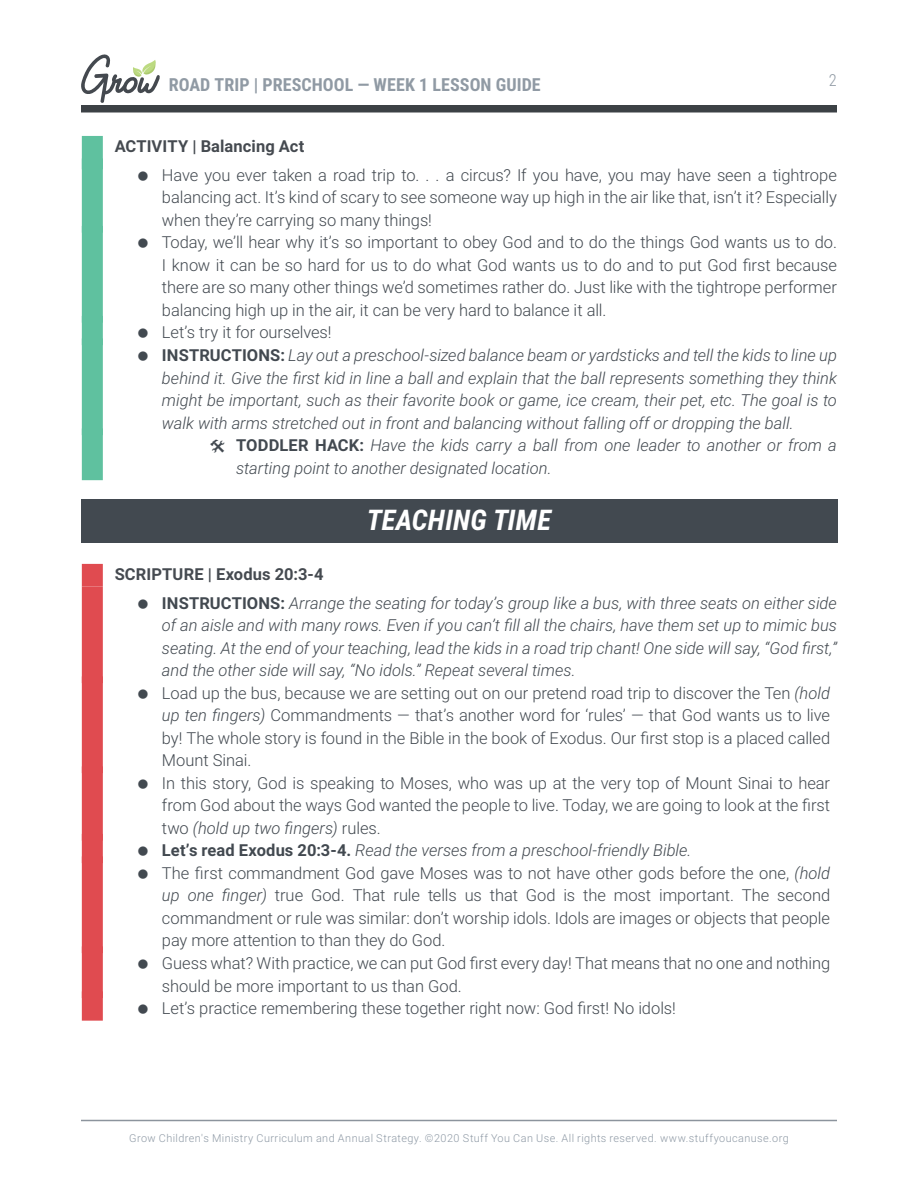
<style>
.page{position:relative;width:918px;height:1188px;background:#fff}
.page>*{position:absolute;margin:0;border:0;box-sizing:border-box;transform-origin:0 0}
.t1{font:italic 700 28.5px "Roboto Condensed";letter-spacing:.01em;color:#fff}
.t2{font:700 18px "Roboto Condensed";letter-spacing:.005em;color:#909aa4}
.t3{font:300 16.5px/22.5px "Roboto";letter-spacing:-.005em;color:#424950}
.t4{font:italic 300 16.5px/29.2px "Roboto";color:#424950}
.t5{font:700 16.5px "Roboto";letter-spacing:.005em;color:#454a50}
.t6{font:300 16.5px "Roboto Condensed";color:#909aa4}
.t7{font:300 10.8px "Roboto";letter-spacing:.04em;color:#8e99a5}
.s1{font-weight:700;font-style:normal}
.s2{font-weight:700;font-style:normal;color:#454a50}
.s3{font-style:italic}
.s4{font-weight:700}
</style>
<div class="page">
<div style="left:81px;top:105px;width:756px;height:7px;background:#3c4145"></div>
<svg style="left:81px;top:54px;width:79px;height:49px"></svg>
<hr style="left:81px;top:1120px;width:756px;height:1px;background:#8c949d">
<div style="left:82px;top:136px;width:21px;height:33px;background:#5fc19f"></div>
<div style="left:82px;top:158px;width:21px;height:75px;background:#5fc19f"></div>
<div style="left:82px;top:226px;width:21px;height:97px;background:#5fc19f"></div>
<div style="left:82px;top:316px;width:21px;height:29px;background:#5fc19f"></div>
<div style="left:82px;top:338px;width:21px;height:97px;background:#5fc19f"></div>
<div style="left:82px;top:428px;width:21px;height:52px;background:#5fc19f"></div>
<div style="left:81px;top:499px;width:756px;height:44px;background:#424950"></div>
<div style="left:82px;top:564px;width:21px;height:22px;background:#e04b50"></div>
<div style="left:82px;top:586px;width:21px;height:97px;background:#e04b50"></div>
<div style="left:82px;top:676px;width:21px;height:97px;background:#e04b50"></div>
<div style="left:82px;top:766px;width:21px;height:75px;background:#e04b50"></div>
<div style="left:82px;top:834px;width:21px;height:29px;background:#e04b50"></div>
<div style="left:82px;top:856px;width:21px;height:97px;background:#e04b50"></div>
<div style="left:82px;top:946px;width:21px;height:52px;background:#e04b50"></div>
<div style="left:82px;top:991px;width:21px;height:30px;background:#e04b50"></div>
<p class="t2" style="left:169px;top:78px;width:374px">ROAD TRIP | PRESCHOOL — WEEK 1 LESSON GUIDE</p>
<p class="t6" style="left:829px;top:70px;width:10px">2</p>
<p class="t5" style="left:115px;top:139px;width:191px">ACTIVITY | Balancing Act</p>
<p class="t3" style="left:162px;top:165px;width:676px">Have you ever taken a road trip to. . . a circus? If you have, you may have seen a tightrope</p>
<p class="t3" style="left:162px;top:188px;width:677px">balancing act. It’s kind of scary to see someone way up high in the air like that, isn’t it? Especially</p>
<p class="t3" style="left:162px;top:210px;width:272px">when they’re carrying so many things!</p>
<p class="t3" style="left:162px;top:233px;width:677px">Today, we’ll hear why it’s so important to obey God and to do the things God wants us to do.</p>
<p class="t3" style="left:162px;top:253px;width:677px">I know it can be so hard for us to do what God wants us to do and to put God first because</p>
<p class="t3" style="left:162px;top:278px;width:676px">there are so many other things we’d sometimes rather do. Just like with the tightrope performer</p>
<p class="t3" style="left:162px;top:300px;width:446px">balancing high up in the air, it can be very hard to balance it all.</p>
<p class="t3" style="left:162px;top:323px;width:171px">Let’s try it for ourselves!</p>
<p class="t4" style="left:162px;top:342px;width:677px"><span class="s1">INSTRUCTIONS:</span> Lay out a preschool-sized balance beam or yardsticks and tell the kids to line up</p>
<p class="t4" style="left:162px;top:362px;width:677px">behind it. Give the first kid in line a ball and explain that the ball represents something they think</p>
<p class="t4" style="left:162px;top:387px;width:676px">might be important, such as their favorite book or game, ice cream, their pet, etc. The goal is to</p>
<p class="t4" style="left:162px;top:409px;width:633px">walk with arms stretched out in front and balancing without falling off or dropping the ball.</p>
<p class="t4" style="left:236px;top:430px;width:602px"><span class="s1">TODDLER HACK:</span> Have the kids carry a ball from one leader to another or from a</p>
<p class="t4" style="left:236px;top:454px;width:317px">starting point to another designated location.</p>
<h1 class="t1" style="left:367px;top:504px;width:186px">TEACHING TIME</h1>
<p class="t4" style="left:162px;top:560px;width:677px;text-indent:-47px"><span class="s2">SCRIPTURE | Exodus 20:3-4<br></span><span class="s1">INSTRUCTIONS:</span> Arrange the seating for today’s group like a bus, with three seats on either side</p>
<p class="t3" style="left:162px;top:614px;width:677px"><span class="s3">of an aisle and with many rows. Even if you can’t fill all the chairs, have them set up to mimic bus seating. At the end of your teaching, lead the kids in a road trip chant! One side will say, “God first,” and the other side will say, “No idols.” Repeat several times.<br></span>Load up the bus, because we are setting out on our pretend road trip to discover the Ten <span class="s3">(hold up ten fingers)</span> Commandments — that’s another word for ‘rules’ — that God wants us to live by! The whole story is found in the Bible in the book of Exodus. Our first stop is a placed called Mount Sinai.<br>In this story, God is speaking to Moses, who was up at the very top of Mount Sinai to hear from God about the ways God wanted the people to live. Today, we are going to look at the first two <span class="s3">(hold up two fingers)</span> rules.<br><span class="s4">Let’s read Exodus 20:3-4.</span> <span class="s3">Read the verses from a preschool-friendly Bible.<br></span>The first commandment God gave Moses was to not have other gods before the one, <span class="s3">(hold up one finger)</span> true God. That rule tells us that God is the most important. The second commandment or rule was similar: don’t worship idols. Idols are images or objects that people pay more attention to than they do God.<br>Guess what? With practice, we can put God first every day! That means that no one and nothing should be more important to us than God.<br>Let’s practice remembering these together right now: God first! No idols!</p>
<p class="t7" style="left:129px;top:1134px;width:661px">Grow Children's Ministry Curriculum and Annual Strategy. ©2020 Stuff You Can Use. All rights reserved. www.stuffyoucanuse.org</p>
</div>
